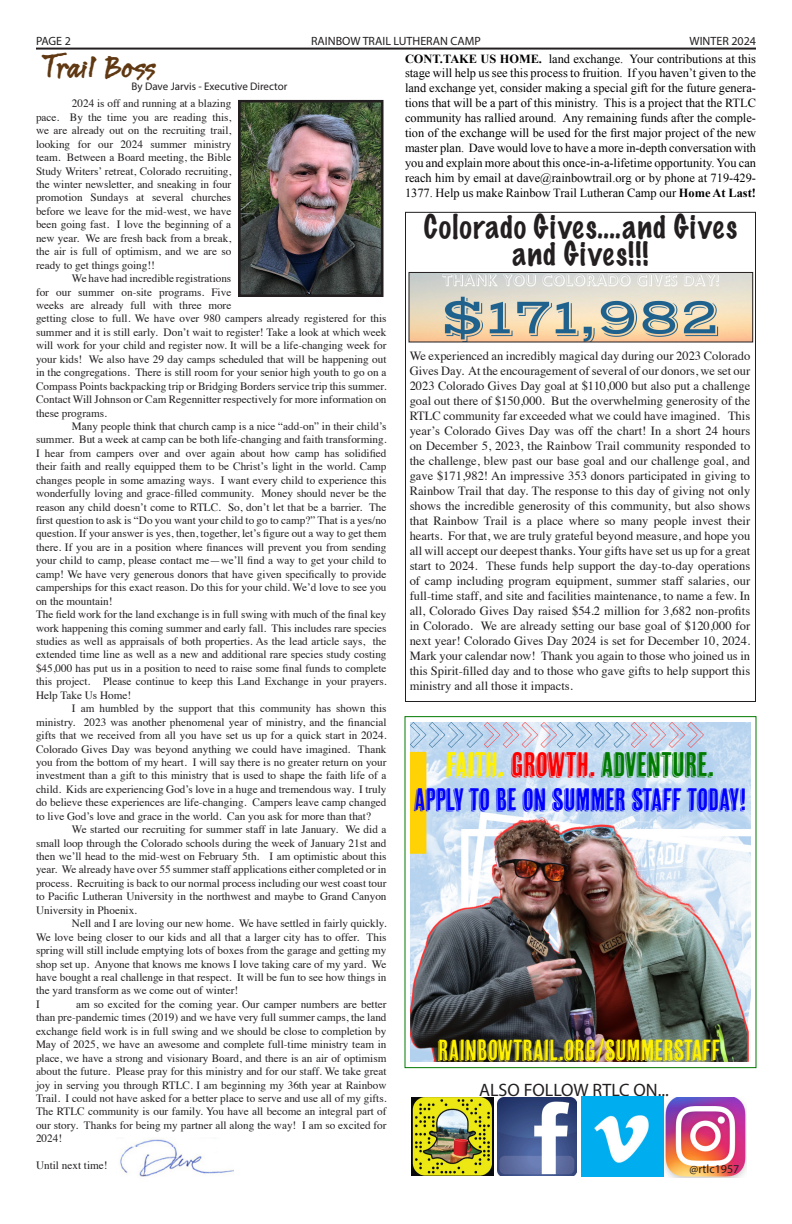
<style>
.page{position:relative;width:792px;height:1224px;background:#fff}
.page>*{position:absolute;margin:0;border:0;box-sizing:border-box;transform-origin:0 0}
.t1{font:italic 700 36px "Legault Std";color:#603913}
.Body_text{font:34px "Cheap Pine";color:#007b00}
.Body_text-2{font:31px "Cheap Pine";color:#00f}
.t2{font:100 30px/27px "Marker Felt";letter-spacing:.04em;color:#231f20;text-align:center}
.Body_text-3{font:29px "Cheap Pine";color:#fff101}
.t3{font:18px "Myriad Pro";color:#231f20}
.t4{font:12.5px/15px "Times";color:#231f20;text-align:justify}
.t5{font:12.4px/14.9px "Times New Roman";color:#000;text-align:justify}
.t6{font:12px "Myriad Pro";color:#231f20}
.t7{font:11.2px/13.4px "Times";color:#231f20;text-align:justify}
.t8{font:11px "Myriad Pro";color:#231f20}
.s1{font-weight:700}
.s2{color:#fff101}
.s3{color:#f00}
</style>
<div class="page">
<hr style="left:36px;top:48px;width:720px;height:2px;background:#231f20">
<img style="left:120px;top:1138px;width:114px;height:39px">
<img style="left:242px;top:104px;width:137px;height:189px">
<div style="left:238px;top:100px;width:145px;height:197px;border:3px solid #231f20"></div>
<img style="left:411px;top:722px;width:339px;height:340px">
<div style="left:404px;top:716px;width:352px;height:352px;border:1px solid #007b00"></div>
<img style="left:410px;top:274px;width:341px;height:66px">
<div style="left:408px;top:272px;width:345px;height:70px;border:1px solid #231f20"></div>
<img style="left:411px;top:1097px;width:83px;height:78px">
<img style="left:498px;top:1097px;width:79px;height:79px">
<img style="left:582px;top:1097px;width:82px;height:79px">
<img style="left:665px;top:1097px;width:82px;height:81px">
<p class="t6" style="left:36px;top:34px;width:36px">PAGE 2</p>
<p class="t6" style="left:311px;top:34px;width:171px">RAINBOW TRAIL LUTHERAN CAMP</p>
<p class="t6" style="left:690px;top:34px;width:68px">WINTER 2024</p>
<p class="t1" style="left:45px;top:50px;width:128px">Trail Boss</p>
<p class="t8" style="left:132px;top:80px;width:157px">By Dave Jarvis - Executive Director</p>
<p class="t5" style="left:405px;top:51px;width:353px"><span class="s1">CONT.TAKE US HOME.</span> land exchange. Your contributions at this stage will help us see this process to fruition. If you haven’t given to the land exchange yet, consider making a special gift for the future genera&shy;tions that will be a part of this ministry. This is a project that the RTLC community has rallied around. Any remaining funds after the comple&shy;tion of the exchange will be used for the first major project of the new master plan. Dave would love to have a more in-depth conversation with you and explain more about this once-in-a-lifetime opportunity. You can reach him by email at dave@rainbowtrail.org or by phone at 719-429- 1377. Help us make Rainbow Trail Lutheran Camp our <span class="s1">Home At Last!</span></p>
<p class="t7" style="left:36px;top:96px;width:197px;text-indent:36px">2024 is off and running at a blazing pace. By the time you are reading this, we are already out on the recruiting trail, looking for our 2024 summer ministry team. Between a Board meeting, the Bible Study Writers’ retreat, Colorado recruiting, the winter newsletter, and sneaking in four promotion Sundays at several churches before we leave for the mid-west, we have been going fast. I love the beginning of a new year. We are fresh back from a break, the air is full of optimism, and we are so ready to get things going!!</p>
<p class="t7" style="left:36px;top:271px;width:352px;text-align:left;text-indent:36px">We have had incredible registrations<br>for our summer on-site programs. Five<br>weeks are already full with three more<br>getting close to full. We have over 980 campers already registered for this summer and it is still early. Don’t wait to register! Take a look at which week will work for your child and register now. It will be a life-changing week for your kids! We also have 29 day camps scheduled that will be happening out in the congregations. There is still room for your senior high youth to go on a Compass Points backpacking trip or Bridging Borders service trip this summer.<br>Contact Will Johnson or Cam Regennitter respectively for more information on these programs.</p>
<p class="t7" style="left:36px;top:419px;width:352px;text-indent:36px">Many people think that church camp is a nice “add-on” in their child’s summer. But a week at camp can be both life-changing and faith transforming.<br>I hear from campers over and over again about how camp has solidified their faith and really equipped them to be Christ’s light in the world. Camp changes people in some amazing ways. I want every child to experience this wonderfully loving and grace-filled community. Money should never be the reason any child doesn’t come to RTLC. So, don’t let that be a barrier. The first question to ask is “Do you want your child to go to camp?” That is a yes/no question. If your answer is yes, then, together, let’s figure out a way to get them there. If you are in a position where finances will prevent you from sending your child to camp, please contact me—we’ll find a way to get your child to camp! We have very generous donors that have given specifically to provide camperships for this exact reason. Do this for your child. We’d love to see you on the mountain!</p>
<p class="t7" style="left:36px;top:607px;width:352px">The field work for the land exchange is in full swing with much of the final key work happening this coming summer and early fall. This includes rare species studies as well as appraisals of both properties. As the lead article says, the extended time line as well as a new and additional rare species study costing $45,000 has put us in a position to need to raise some final funds to complete this project. Please continue to keep this Land Exchange in your prayers.<br>Help Take Us Home!</p>
<p class="t7" style="left:36px;top:701px;width:352px;text-indent:36px">I am humbled by the support that this community has shown this ministry. 2023 was another phenomenal year of ministry, and the financial gifts that we received from all you have set us up for a quick start in 2024.<br>Colorado Gives Day was beyond anything we could have imagined. Thank you from the bottom of my heart. I will say there is no greater return on your investment than a gift to this ministry that is used to shape the faith life of a child. Kids are experiencing God’s love in a huge and tremendous way. I truly do believe these experiences are life-changing. Campers leave camp changed to live God’s love and grace in the world. Can you ask for more than that?</p>
<p class="t7" style="left:36px;top:822px;width:352px;text-indent:36px">We started our recruiting for summer staff in late January. We did a small loop through the Colorado schools during the week of January 21st and then we’ll head to the mid-west on February 5th. I am optimistic about this year. We already have over 55 summer staff applications either completed or in process. Recruiting is back to our normal process including our west coast tour to Pacific Lutheran University in the northwest and maybe to Grand Canyon University in Phoenix.</p>
<p class="t7" style="left:36px;top:916px;width:352px;text-indent:36px">Nell and I are loving our new home. We have settled in fairly quickly.<br>We love being closer to our kids and all that a larger city has to offer. This spring will still include emptying lots of boxes from the garage and getting my shop set up. Anyone that knows me knows I love taking care of my yard. We have bought a real challenge in that respect. It will be fun to see how things in the yard transform as we come out of winter!</p>
<p class="t7" style="left:36px;top:996px;width:5px">I</p>
<p class="t2" style="left:424px;top:213px;width:315px">Colorado Gives….and Gives and Gives!!!</p>
<p class="t4" style="left:410px;top:348px;width:342px">We experienced an incredibly magical day during our 2023 Colorado Gives Day. At the encouragement of several of our donors, we set our 2023 Colorado Gives Day goal at $110,000 but also put a challenge goal out there of $150,000. But the overwhelming generosity of the RTLC community far exceeded what we could have imagined. This year’s Colorado Gives Day was off the chart! In a short 24 hours on December 5, 2023, the Rainbow Trail community responded to the challenge, blew past our base goal and our challenge goal, and gave $171,982! An impressive 353 donors participated in giving to Rainbow Trail that day. The response to this day of giving not only shows the incredible generosity of this community, but also shows that Rainbow Trail is a place where so many people invest their hearts. For that, we are truly grateful beyond measure, and hope you all will accept our deepest thanks. Your gifts have set us up for a great start to 2024. These funds help support the day-to-day operations of camp including program equipment, summer staff salaries, our full-time staff, and site and facilities maintenance, to name a few. In all, Colorado Gives Day raised $54.2 million for 3,682 non-profits in Colorado. We are already setting our base goal of $120,000 for next year! Colorado Gives Day 2024 is set for December 10, 2024.<br>Mark your calendar now! Thank you again to those who joined us in this Spirit-filled day and to those who gave gifts to help support this ministry and all those it impacts.</p>
<p class="Body_text" style="left:447px;top:746px;width:269px"><span class="s2">FAITH.</span> <span class="s3">GROWTH.</span> ADVENTURE.</p>
<p class="Body_text-2" style="left:415px;top:782px;width:333px">APPLY TO BE ON SUMMER STAFF TODAY!</p>
<p class="t7" style="left:36px;top:996px;width:352px;text-indent:40px">am so excited for the coming year. Our camper numbers are better than pre-pandemic times (2019) and we have very full summer camps, the land exchange field work is in full swing and we should be close to completion by May of 2025, we have an awesome and complete full-time ministry team in place, we have a strong and visionary Board, and there is an air of optimism about the future. Please pray for this ministry and for our staff. We take great joy in serving you through RTLC. I am beginning my 36th year at Rainbow Trail. I could not have asked for a better place to serve and use all of my gifts.<br>The RTLC community is our family. You have all become an integral part of our story. Thanks for being my partner all along the way! I am so excited for 2024!</p>
<p class="t7" style="left:36px;top:1158px;width:73px">Until next time!</p>
<p class="Body_text-3" style="left:438px;top:1034px;width:284px">RAINBOWTRAIL.ORG/SUMMERSTAFF</p>
<p class="t3" style="left:479px;top:1078px;width:191px">ALSO FOLLOW RTLC ON...</p>
<p class="t6" style="left:690px;top:1161px;width:51px">@rtlc1957</p>
</div>
